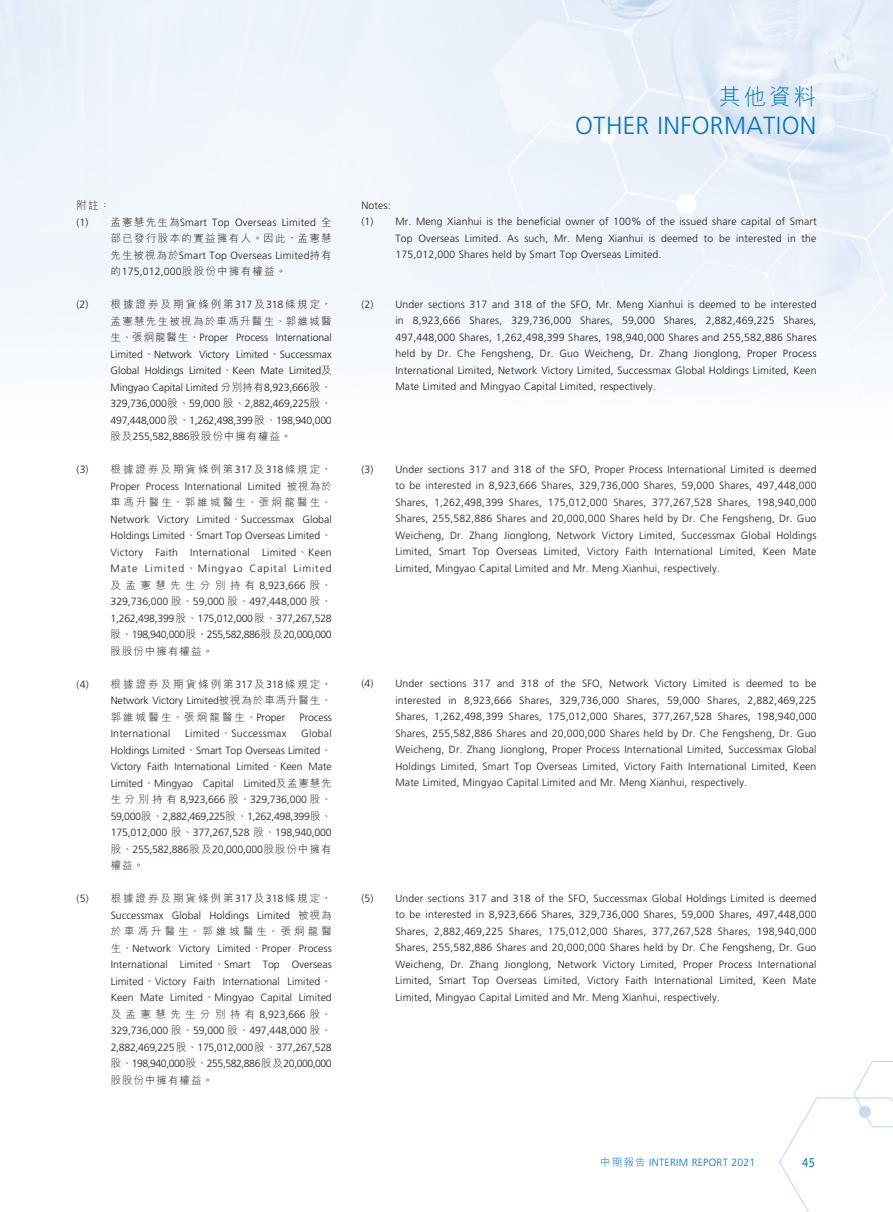
<style>
.page{position:relative;width:893px;height:1212px;background:#fff}
.page>*{position:absolute;margin:0;border:0;box-sizing:border-box;transform-origin:0 0}
.t1{font:300 24.75px "Frutiger";letter-spacing:.015em;color:#0075c1}
.t2{font:300 22.5px "M Hei HK";color:#0075c1}
.t3{font:13.5px "Myriad Pro";color:#0075c1;scale:.9 1}
.t4{font:300 10.5px/16.5px "Frutiger";letter-spacing:.015em;color:#231916;text-align:justify}
.t5{font:300 10.5px "M Hei HK";letter-spacing:.19em;color:#231916}
.t6{font:300 10.5px/16.5px "M Hei HK";letter-spacing:.12em;color:#231916;text-align:right}
.t7{font:300 10.5px "M Hei HK";letter-spacing:.42em;color:#231916}
.t8{font:300 10.5px "Frutiger";letter-spacing:-.005em;color:#231916}
.t9{font:300 10.5px "M Hei HK";letter-spacing:.085em;color:#231916}
.t10{font:300 10.5px "Frutiger";letter-spacing:.025em;color:#0075c1}
.t11{font:300 10.5px "M Hei HK";letter-spacing:.125em;color:#231916}
.t12{font:300 10.5px "M Hei HK";letter-spacing:.21em;color:#231916}
.t13{font:300 10.5px "M Hei HK";letter-spacing:.095em;color:#231916}
.t14{font:300 10.5px "M Hei HK";letter-spacing:.29em;color:#231916}
.s1{font-family:"M Hei HK"}
.s2{font-family:"Frutiger"}
</style>
<div class="page">
<svg style="left:779px;top:1061px;width:114px;height:151px"></svg>
<div style="left:859px;top:1106px;width:12px;height:12px;background:#c8daf0;border-radius:50%"></div>
<p class="t5" style="left:77px;top:198px;width:35px">附註：</p>
<p class="t4" style="left:77px;top:214px;width:257px">(1) <span class="s1">孟憲慧先生為</span>Smart Top Overseas Limited <span class="s1">全</span></p>
<p class="t11" style="left:111px;top:231px;width:223px">部已發行股本的實益擁有人。因此，孟憲慧</p>
<p class="t4" style="left:111px;top:247px;width:223px"><span class="s1">先生被視為於</span>Smart Top Overseas Limited<span class="s1">持有的</span>175,012,000<span class="s1">股股份中擁有權益。</span></p>
<p class="t6" style="left:77px;top:296px;width:257px"><span class="s2">(2)</span> 根據證券及期貨條例第<span class="s2">317</span>及<span class="s2">318</span>條規定，孟憲慧先生被視為於車馮升醫生、郭維城醫</p>
<p class="t4" style="left:111px;top:329px;width:223px"><span class="s1">生、張炯龍醫生、</span>Proper Process International Limited<span class="s1">、</span>Network Victory Limited<span class="s1">、</span>Successmax Global Holdings Limited<span class="s1">、</span>Keen Mate Limited<span class="s1">及</span>Mingyao Capital Limited <span class="s1">分別持有</span>8,923,666<span class="s1">股、</span>329,736,000<span class="s1">股、</span>59,000 <span class="s1">股、</span>2,882,469,225<span class="s1">股、</span>497,448,000 <span class="s1">股、</span>1,262,498,399 <span class="s1">股、</span>198,940,000</p>
<p class="t9" style="left:111px;top:429px;width:182px">股及<span class="s2">255,582,886</span>股股份中擁有權益。</p>
<p class="t5" style="left:77px;top:462px;width:257px"><span class="s2">(3)</span> 根據證券及期貨條例第<span class="s2">317</span>及<span class="s2">318</span>條規定，</p>
<p class="t4" style="left:111px;top:478px;width:223px">Proper Process International Limited <span class="s1">被視為於</span></p>
<p class="t12" style="left:111px;top:495px;width:223px">車馮升醫生、郭維城醫生、張炯龍醫生、</p>
<p class="t4" style="left:111px;top:511px;width:223px">Network Victory Limited<span class="s1">、</span>Successmax Global Holdings Limited<span class="s1">、</span>Smart Top Overseas Limited<span class="s1">、</span>Victory Faith International Limited<span class="s1">、</span>Keen Mate Limited<span class="s1">、</span>Mingyao Capital Limited</p>
<p class="t7" style="left:111px;top:577px;width:223px">及孟憲慧先生分別持有<span class="s2">8,923,666</span>股、</p>
<p class="t4" style="left:111px;top:593px;width:223px">329,736,000 <span class="s1">股、</span>59,000 <span class="s1">股、</span>497,448,000 <span class="s1">股、</span>1,262,498,399 <span class="s1">股、</span>175,012,000 <span class="s1">股、</span>377,267,528<span class="s1">股、</span>198,940,000<span class="s1">股、</span>255,582,886<span class="s1">股及</span>20,000,000</p>
<p class="t13" style="left:111px;top:643px;width:104px">股股份中擁有權益。</p>
<p class="t5" style="left:77px;top:676px;width:257px"><span class="s2">(4)</span> 根據證券及期貨條例第<span class="s2">317</span>及<span class="s2">318</span>條規定，</p>
<p class="t8" style="left:111px;top:694px;width:223px">Network Victory Limited<span class="s1">被視為於車馮升醫生、</span></p>
<p class="t5" style="left:111px;top:709px;width:176px">郭維城醫生、張炯龍醫生、<span class="s2">Proper</span></p>
<p class="t8" style="left:299px;top:711px;width:34px">Process</p>
<p class="t4" style="left:111px;top:725px;width:61px">International</p>
<p class="t4" style="left:185px;top:725px;width:103px">Limited<span class="s1">、</span>Successmax</p>
<p class="t4" style="left:111px;top:725px;width:223px;text-indent:191px">Global Holdings Limited<span class="s1">、</span>Smart Top Overseas Limited<span class="s1">、</span>Victory Faith International Limited<span class="s1">、</span>Keen Mate Limited<span class="s1">、</span>Mingyao Capital Limited<span class="s1">及孟憲慧先生分別持有</span> 8,923,666 <span class="s1">股、</span>329,736,000 <span class="s1">股、</span>59,000<span class="s1">股、</span>2,882,469,225<span class="s1">股、</span>1,262,498,399<span class="s1">股、</span>175,012,000 <span class="s1">股、</span>377,267,528 <span class="s1">股、</span>198,940,000<span class="s1">股、</span>255,582,886<span class="s1">股及</span>20,000,000<span class="s1">股股份中擁有</span></p>
<p class="t5" style="left:111px;top:858px;width:35px">權益。</p>
<p class="t5" style="left:77px;top:891px;width:257px"><span class="s2">(5)</span> 根據證券及期貨條例第<span class="s2">317</span>及<span class="s2">318</span>條規定，</p>
<p class="t4" style="left:111px;top:907px;width:223px">Successmax Global Holdings Limited <span class="s1">被視為</span></p>
<p class="t14" style="left:111px;top:924px;width:223px">於車馮升醫生、郭維城醫生、張炯龍醫</p>
<p class="t4" style="left:111px;top:940px;width:223px"><span class="s1">生、</span>Network Victory Limited<span class="s1">、</span>Proper Process International Limited<span class="s1">、</span>Smart Top Overseas Limited<span class="s1">、</span>Victory Faith International Limited<span class="s1">、</span>Keen Mate Limited<span class="s1">、</span>Mingyao Capital Limited</p>
<p class="t7" style="left:111px;top:1006px;width:223px">及孟憲慧先生分別持有<span class="s2">8,923,666</span>股、</p>
<p class="t4" style="left:111px;top:1022px;width:223px">329,736,000 <span class="s1">股、</span>59,000 <span class="s1">股、</span>497,448,000 <span class="s1">股、</span>2,882,469,225 <span class="s1">股、</span>175,012,000 <span class="s1">股、</span>377,267,528<span class="s1">股、</span>198,940,000<span class="s1">股、</span>255,582,886<span class="s1">股及</span>20,000,000</p>
<p class="t13" style="left:111px;top:1072px;width:104px">股股份中擁有權益。</p>
<h2 class="t2" style="left:719px;top:81px;width:99px">其他資料</h2>
<h1 class="t1" style="left:575px;top:112px;width:243px">OTHER INFORMATION</h1>
<p class="t4" style="left:361px;top:197px;width:31px">Notes:</p>
<p class="t4" style="left:361px;top:214px;width:457px">(1) Mr. Meng Xianhui is the beneficial owner of 100% of the issued share capital of Smart</p>
<p class="t4" style="left:395px;top:230px;width:423px">Top Overseas Limited. As such, Mr. Meng Xianhui is deemed to be interested in the</p>
<p class="t4" style="left:395px;top:247px;width:267px">175,012,000 Shares held by Smart Top Overseas Limited.</p>
<p class="t4" style="left:395px;top:296px;width:423px;text-indent:-34px">(2) Under sections 317 and 318 of the SFO, Mr. Meng Xianhui is deemed to be interested in 8,923,666 Shares, 329,736,000 Shares, 59,000 Shares, 2,882,469,225 Shares, 497,448,000 Shares, 1,262,498,399 Shares, 198,940,000 Shares and 255,582,886 Shares held by Dr. Che Fengsheng, Dr. Guo Weicheng, Dr. Zhang Jionglong, Proper Process International Limited, Network Victory Limited, Successmax Global Holdings Limited, Keen Mate Limited and Mingyao Capital Limited, respectively.</p>
<p class="t4" style="left:395px;top:461px;width:423px;text-indent:-34px">(3) Under sections 317 and 318 of the SFO, Proper Process International Limited is deemed to be interested in 8,923,666 Shares, 329,736,000 Shares, 59,000 Shares, 497,448,000<br>Shares, 1,262,498,399 Shares, 175,012,000 Shares, 377,267,528 Shares, 198,940,000<br>Shares, 255,582,886 Shares and 20,000,000 Shares held by Dr. Che Fengsheng, Dr. Guo Weicheng, Dr. Zhang Jionglong, Network Victory Limited, Successmax Global Holdings Limited, Smart Top Overseas Limited, Victory Faith International Limited, Keen Mate Limited, Mingyao Capital Limited and Mr. Meng Xianhui, respectively.</p>
<p class="t4" style="left:395px;top:675px;width:423px;text-indent:-34px">(4) Under sections 317 and 318 of the SFO, Network Victory Limited is deemed to be interested in 8,923,666 Shares, 329,736,000 Shares, 59,000 Shares, 2,882,469,225<br>Shares, 1,262,498,399 Shares, 175,012,000 Shares, 377,267,528 Shares, 198,940,000<br>Shares, 255,582,886 Shares and 20,000,000 Shares held by Dr. Che Fengsheng, Dr. Guo Weicheng, Dr. Zhang Jionglong, Proper Process International Limited, Successmax Global Holdings Limited, Smart Top Overseas Limited, Victory Faith International Limited, Keen Mate Limited, Mingyao Capital Limited and Mr. Meng Xianhui, respectively.</p>
<p class="t4" style="left:395px;top:890px;width:423px;text-indent:-34px">(5) Under sections 317 and 318 of the SFO, Successmax Global Holdings Limited is deemed to be interested in 8,923,666 Shares, 329,736,000 Shares, 59,000 Shares, 497,448,000<br>Shares, 2,882,469,225 Shares, 175,012,000 Shares, 377,267,528 Shares, 198,940,000<br>Shares, 255,582,886 Shares and 20,000,000 Shares held by Dr. Che Fengsheng, Dr. Guo Weicheng, Dr. Zhang Jionglong, Network Victory Limited, Proper Process International Limited, Smart Top Overseas Limited, Victory Faith International Limited, Keen Mate Limited, Mingyao Capital Limited and Mr. Meng Xianhui, respectively.</p>
<p class="t10" style="left:600px;top:1156px;width:157px"><span class="s1">中期報告</span> INTERIM REPORT 2021</p>
<p class="t3" style="left:802px;top:1154px;width:15px">45</p>
</div>
